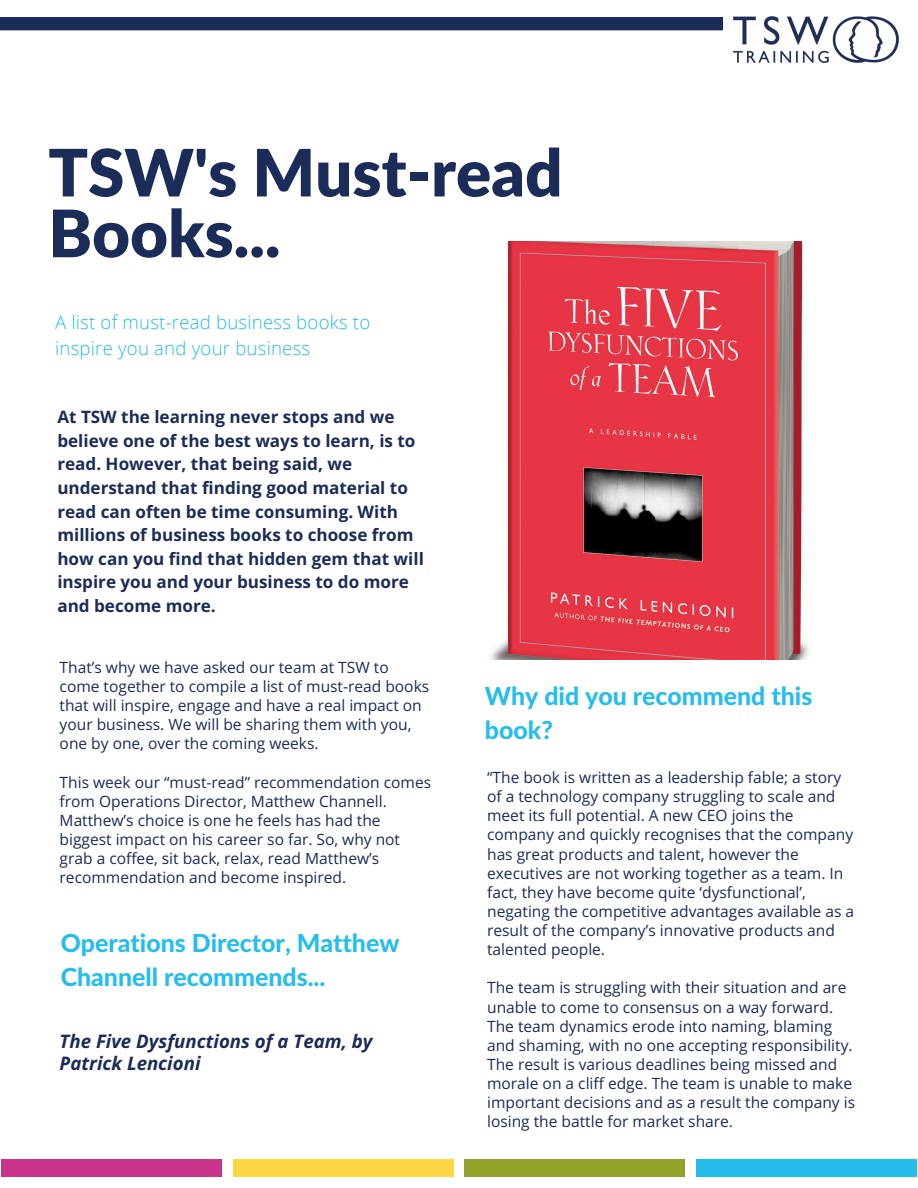
<style>
.page{position:relative;width:918px;height:1188px;background:#fff}
.page>*{position:absolute;margin:0;border:0;box-sizing:border-box;transform-origin:0 0}
.t1{font:900 65.4px/60.8px "Lato";color:#1b2c58}
.t2{font:800 24.9px/33.8px "Lato";color:#25bdec}
.t3{font:300 18.75px/25.8px "Open Sans";letter-spacing:.01em;color:#25bdec}
.t4{font:italic 700 18.75px/22.5px "Open Sans";color:#1b2c58}
.t5{font:700 17.1px/23.7px "Open Sans";color:#1b2c58}
.t6{font:15.6px/19.2px "Open Sans";color:#1b2c58}
</style>
<div class="page">
<div style="left:0;top:17px;width:723px;height:13px;background:#1b2c58"></div>
<img style="left:733px;top:17px;width:166px;height:46px">
<div style="left:1px;top:1159px;width:221px;height:18px;background:#c9338b"></div>
<div style="left:233px;top:1159px;width:220px;height:18px;background:#ffd744"></div>
<div style="left:465px;top:1159px;width:220px;height:18px;background:#91a12a"></div>
<div style="left:696px;top:1159px;width:221px;height:18px;background:#25bdec"></div>
<img style="left:490px;top:242px;width:319px;height:417px">
<h1 class="t1" style="left:48px;top:141px;width:516px">TSW's Must-read<br>Books...</h1>
<p class="t3" style="left:55px;top:309px;width:317px">A list of must-read business books to inspire you and your business</p>
<p class="t5" style="left:57px;top:405px;width:368px">At TSW the learning never stops and we believe one of the best ways to learn, is to read. However, that being said, we understand that finding good material to read can often be time consuming. With millions of business books to choose from how can you find that hidden gem that will inspire you and your business to do more and become more.</p>
<p class="t6" style="left:60px;top:657px;width:371px">That’s why we have asked our team at TSW to come together to compile a list of must-read books that will inspire, engage and have a real impact on your business. We will be sharing them with you, one by one, over the coming weeks.</p>
<p class="t6" style="left:60px;top:772px;width:373px">This week our “must-read” recommendation comes from Operations Director, Matthew Channell.<br>Matthew’s choice is one he feels has had the biggest impact on his career so far. So, why not grab a coffee, sit back, relax, read Matthew’s recommendation and become inspired.</p>
<p class="t6" style="left:487px;top:767px;width:368px">“The book is written as a leadership fable; a story of a technology company struggling to scale and meet its full potential. A new CEO joins the company and quickly recognises that the company has great products and talent, however the executives are not working together as a team. In fact, they have become quite ‘dysfunctional’, negating the competitive advantages available as a result of the company’s innovative products and talented people.</p>
<p class="t6" style="left:487px;top:978px;width:370px">The team is struggling with their situation and are unable to come to consensus on a way forward.<br>The team dynamics erode into naming, blaming and shaming, with no one accepting responsibility.<br>The result is various deadlines being missed and morale on a cliff edge. The team is unable to make important decisions and as a result the company is losing the battle for market share.</p>
<h2 class="t2" style="left:485px;top:679px;width:329px">Why did you recommend this book?</h2>
<h2 class="t2" style="left:61px;top:925px;width:340px">Operations Director, Matthew<br>Channell recommends...</h2>
<p class="t4" style="left:60px;top:1029px;width:314px">The Five Dysfunctions of a Team, by<br>Patrick Lencioni</p>
</div>
